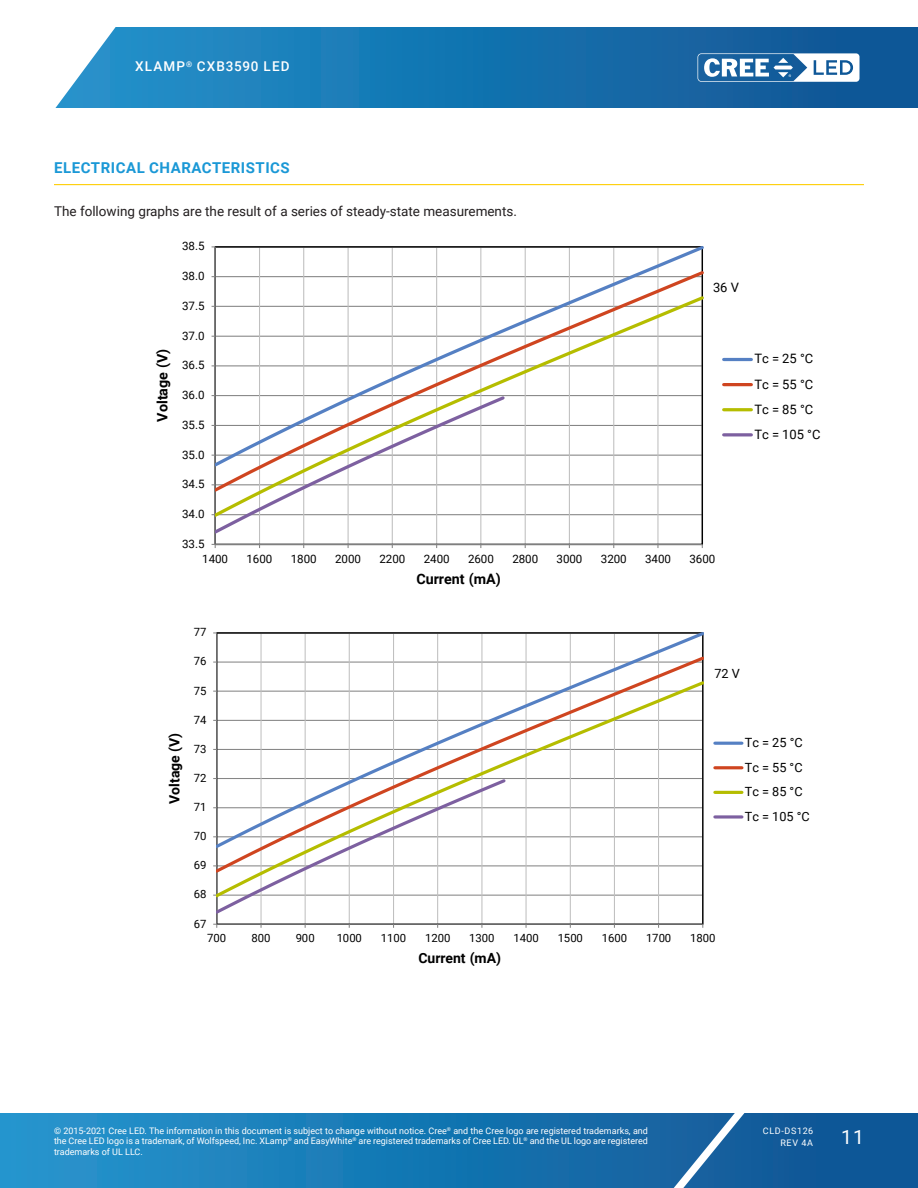
<style>
.page{position:relative;width:918px;height:1188px;background:#fff}
.page>*{position:absolute;margin:0;border:0;box-sizing:border-box;transform-origin:0 0}
.t1{font:19.5px "Roboto";color:#fff}
.Section_heading_with{font:700 15px "Roboto";letter-spacing:.035em;color:#1a98d6}
.t2{font:700 14.4px "Roboto";letter-spacing:-.005em;color:#000}
.t3{font:700 14.1px "Roboto";letter-spacing:-.005em;color:#000}
.t4{font:13.5px "Roboto";color:#231f20}
.t5{font:500 13.5px "Roboto";letter-spacing:.085em;color:#fff}
.t6{font:12.9px/25px "Roboto";color:#000}
.t7{font:12.75px/24.6px "Roboto";color:#000}
.t8{font:11.55px "Roboto";letter-spacing:-.01em;color:#000}
.t9{font:11.4px "Roboto";color:#000}
.t10{font:11.25px "Roboto";letter-spacing:-.01em;color:#000}
.t11{font:9px/10.8px "Roboto";color:#fff;text-align:justify}
.t12{font:9px/12px "Roboto";letter-spacing:.085em;color:#fff;text-align:right}
</style>
<div class="page">
<svg style="left:0;top:1113px;width:918px;height:75px;background:#1876b2"></svg>
<svg style="left:644px;top:1113px;width:117px;height:75px;background:#296da6"></svg>
<svg style="left:55px;top:27px;width:863px;height:81px;background:#2078b2"></svg>
<svg style="left:698px;top:53px;width:162px;height:29px"></svg>
<hr style="left:54px;top:184px;width:810px;height:1px;background:#fece08">
<hr style="left:259px;top:247px;width:1px;height:297px;background:#c0c0c0">
<hr style="left:303px;top:247px;width:1px;height:297px;background:#c0c0c0">
<hr style="left:348px;top:247px;width:1px;height:297px;background:#c0c0c0">
<hr style="left:392px;top:247px;width:1px;height:297px;background:#c0c0c0">
<hr style="left:436px;top:247px;width:1px;height:297px;background:#c0c0c0">
<hr style="left:480px;top:247px;width:1px;height:297px;background:#c0c0c0">
<hr style="left:525px;top:247px;width:1px;height:297px;background:#c0c0c0">
<hr style="left:569px;top:247px;width:1px;height:297px;background:#c0c0c0">
<hr style="left:613px;top:247px;width:1px;height:297px;background:#c0c0c0">
<hr style="left:657px;top:247px;width:1px;height:297px;background:#c0c0c0">
<hr style="left:215px;top:247px;width:1px;height:297px;background:#868686">
<hr style="left:215px;top:544px;width:487px;height:1px;background:#868686">
<svg style="left:215px;top:247px;width:488px;height:21px"></svg>
<svg style="left:215px;top:268px;width:488px;height:26px"></svg>
<svg style="left:215px;top:294px;width:488px;height:226px"></svg>
<svg style="left:212px;top:394px;width:295px;height:142px"></svg>
<hr style="left:724px;top:358px;width:27px;height:3px;background:#5580c3">
<hr style="left:724px;top:383px;width:27px;height:3px;background:#cf4520">
<hr style="left:724px;top:408px;width:27px;height:3px;background:#b5bd00">
<hr style="left:724px;top:433px;width:27px;height:3px;background:#7d60a0">
<hr style="left:261px;top:633px;width:1px;height:291px;background:#c0c0c0">
<hr style="left:305px;top:633px;width:1px;height:291px;background:#c0c0c0">
<hr style="left:349px;top:633px;width:1px;height:291px;background:#c0c0c0">
<hr style="left:393px;top:633px;width:1px;height:291px;background:#c0c0c0">
<hr style="left:437px;top:633px;width:1px;height:291px;background:#c0c0c0">
<hr style="left:481px;top:633px;width:1px;height:291px;background:#c0c0c0">
<hr style="left:526px;top:633px;width:1px;height:291px;background:#c0c0c0">
<hr style="left:570px;top:633px;width:1px;height:291px;background:#c0c0c0">
<hr style="left:614px;top:633px;width:1px;height:291px;background:#c0c0c0">
<hr style="left:658px;top:633px;width:1px;height:291px;background:#c0c0c0">
<hr style="left:216px;top:633px;width:1px;height:291px;background:#868686">
<hr style="left:217px;top:924px;width:486px;height:1px;background:#868686">
<svg style="left:217px;top:633px;width:487px;height:21px"></svg>
<svg style="left:217px;top:654px;width:487px;height:25px"></svg>
<svg style="left:217px;top:679px;width:487px;height:221px"></svg>
<svg style="left:213px;top:777px;width:295px;height:139px"></svg>
<hr style="left:715px;top:742px;width:27px;height:3px;background:#5580c3">
<hr style="left:715px;top:766px;width:27px;height:3px;background:#cf4520">
<hr style="left:715px;top:791px;width:27px;height:3px;background:#b5bd00">
<svg style="left:715px;top:815px;width:27px;height:4px"></svg>
<h3 class="t5" style="left:135px;top:57px;width:156px">XLAMP<sup>®</sup> CXB3590 LED</h3>
<p class="Section_heading_with" style="left:54px;top:157px;width:237px">ELECTRICAL CHARACTERISTICS</p>
<p class="t4" style="left:54px;top:202px;width:465px">The following graphs are the result of a series of steady-state measurements.</p>
<p class="t8" style="left:182px;top:238px;width:24px">38.5</p>
<p class="t2" style="left:152px;top:422px;width:74px;rotate:-90deg">Voltage (V)</p>
<p class="t8" style="left:182px;top:268px;width:24px">38.0</p>
<p class="t8" style="left:182px;top:298px;width:24px">37.5</p>
<p class="t8" style="left:182px;top:327px;width:24px">37.0</p>
<p class="t8" style="left:182px;top:357px;width:24px">36.5</p>
<p class="t8" style="left:182px;top:387px;width:24px">36.0</p>
<p class="t8" style="left:182px;top:417px;width:24px">35.5</p>
<p class="t8" style="left:182px;top:446px;width:24px">35.0</p>
<p class="t8" style="left:182px;top:476px;width:24px">34.5</p>
<p class="t8" style="left:182px;top:506px;width:24px">34.0</p>
<p class="t8" style="left:182px;top:536px;width:24px">33.5</p>
<p class="t6" style="left:713px;top:275px;width:27px">36 V</p>
<p class="t8" style="left:202px;top:550px;width:27px">1400</p>
<p class="t8" style="left:247px;top:550px;width:27px">1600</p>
<p class="t8" style="left:291px;top:550px;width:27px">1800</p>
<p class="t8" style="left:335px;top:550px;width:27px">2000</p>
<p class="t8" style="left:379px;top:550px;width:27px">2200</p>
<p class="t8" style="left:424px;top:550px;width:27px">2400</p>
<p class="t8" style="left:468px;top:550px;width:27px">2600</p>
<p class="t8" style="left:512px;top:550px;width:27px">2800</p>
<p class="t8" style="left:557px;top:550px;width:27px">3000</p>
<p class="t8" style="left:601px;top:550px;width:27px">3200</p>
<p class="t8" style="left:645px;top:550px;width:27px">3400</p>
<p class="t8" style="left:690px;top:550px;width:27px">3600</p>
<p class="t2" style="left:417px;top:568px;width:86px">Current (mA)</p>
<p class="t6" style="left:754px;top:346px;width:68px">Tc = 25 °C<br>Tc = 55 °C<br>Tc = 85 °C<br>Tc = 105 °C</p>
<p class="t10" style="left:194px;top:624px;width:14px">77</p>
<p class="t10" style="left:194px;top:654px;width:14px">76</p>
<p class="t10" style="left:194px;top:683px;width:14px">75</p>
<p class="t10" style="left:194px;top:712px;width:14px">74</p>
<p class="t7" style="left:714px;top:661px;width:27px">72 V</p>
<p class="t3" style="left:165px;top:804px;width:73px;rotate:-90deg">Voltage (V)</p>
<p class="t10" style="left:194px;top:741px;width:14px">73</p>
<p class="t10" style="left:194px;top:770px;width:14px">72</p>
<p class="t10" style="left:194px;top:799px;width:14px">71</p>
<p class="t9" style="left:194px;top:828px;width:14px">70</p>
<p class="t10" style="left:194px;top:857px;width:14px">69</p>
<p class="t10" style="left:194px;top:887px;width:14px">68</p>
<p class="t10" style="left:194px;top:916px;width:14px">67</p>
<p class="t10" style="left:207px;top:930px;width:21px">700</p>
<p class="t10" style="left:252px;top:930px;width:21px">800</p>
<p class="t10" style="left:296px;top:930px;width:21px">900</p>
<p class="t10" style="left:337px;top:930px;width:27px">1000</p>
<p class="t10" style="left:381px;top:930px;width:27px">1100</p>
<p class="t10" style="left:425px;top:930px;width:27px">1200</p>
<p class="t10" style="left:469px;top:930px;width:27px">1300</p>
<p class="t10" style="left:514px;top:930px;width:27px">1400</p>
<p class="t10" style="left:558px;top:930px;width:27px">1500</p>
<p class="t10" style="left:602px;top:930px;width:27px">1600</p>
<p class="t10" style="left:646px;top:930px;width:27px">1700</p>
<p class="t10" style="left:690px;top:930px;width:27px">1800</p>
<p class="t3" style="left:419px;top:948px;width:84px">Current (mA)</p>
<p class="t7" style="left:745px;top:730px;width:66px">Tc = 25 °C<br>Tc = 55 °C<br>Tc = 85 °C<br>Tc = 105 °C</p>
<p class="t11" style="left:54px;top:1125px;width:596px">© 2015-2021 Cree LED. The information in this document is subject to change without notice. Cree<sup>®</sup> and the Cree logo are registered trademarks, and the Cree LED logo is a trademark, of Wolfspeed, Inc. XLamp<sup>®</sup> and EasyWhite<sup>®</sup> are registered trademarks of Cree LED. UL<sup>®</sup> and the UL logo are registered trademarks of UL LLC.</p>
<p class="t12" style="left:763px;top:1124px;width:52px">CLD-DS126<br>REV 4A</p>
<h1 class="t1" style="left:841px;top:1123px;width:24px">11</h1>
</div>
